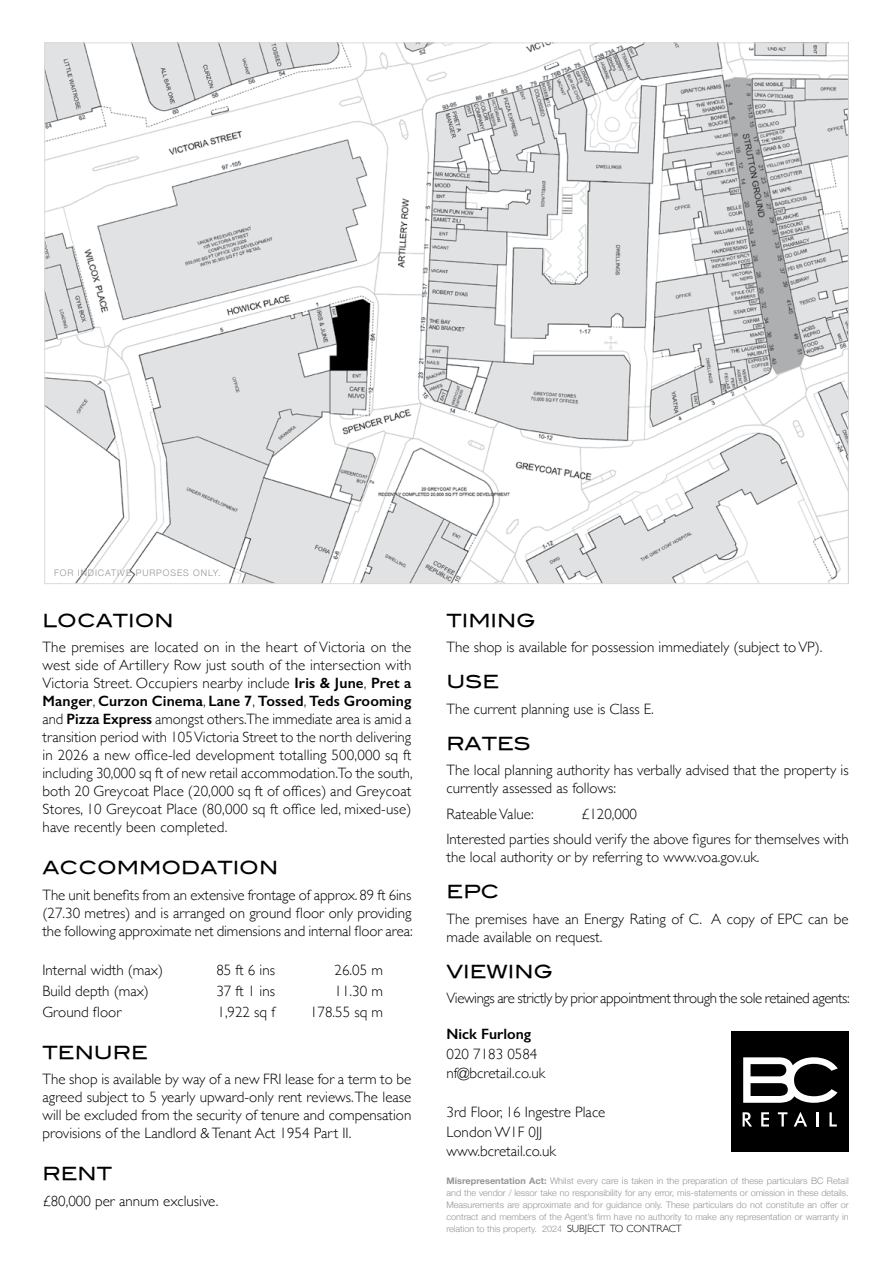
<style>
.page{position:relative;width:893px;height:1263px;background:#fff}
.page>*{position:absolute;margin:0;border:0;box-sizing:border-box;transform-origin:0 0}
.t1{font:18px "Blair Md ITCTT Medium";color:#000}
.t2{font:300 15px/18px "Gill Sans";color:#000}
.t3{font:300 15px "Gill Sans";letter-spacing:-.025em;color:#000}
.t4{font:600 15px "Gill Sans";color:#000}
.t5{font:300 9px/12.1px "Helvetica Neue";color:#939598;text-align:justify}
.t6{font:300 9px "Helvetica Neue";letter-spacing:.1em;color:#939598}
.s1{font-weight:600}
.s2{font-weight:700}
.s3{font-family:"Gill Sans";font-size:10.5px;color:#000}
</style>
<div class="page">
<img style="left:46px;top:45px;width:801px;height:537px">
<div style="left:731px;top:1032px;width:118px;height:120px;background:#000"></div>
<svg style="left:743px;top:1057px;width:95px;height:46px"></svg>
<svg style="left:743px;top:1112px;width:9px;height:14px"></svg>
<svg style="left:761px;top:1112px;width:8px;height:14px"></svg>
<svg style="left:778px;top:1112px;width:9px;height:14px"></svg>
<svg style="left:794px;top:1112px;width:13px;height:14px"></svg>
<svg style="left:816px;top:1112px;width:2px;height:14px"></svg>
<svg style="left:829px;top:1112px;width:8px;height:14px"></svg>
<p class="t6" style="left:54px;top:565px;width:168px">FOR INDICATIVE PURPOSES ONLY.</p>
<p class="t1" style="left:43px;top:605px;width:133px">LOCATION</p>
<p class="t2" style="left:43px;top:637px;width:372px;text-align:justify">The premises are located on in the heart of Victoria on the west side of Artillery Row just south of the intersection with Victoria Street. Occupiers nearby include <span class="s1">Iris &amp; June</span>, <span class="s1">Pret a Manger</span>, <span class="s1">Curzon Cinema</span>, <span class="s1">Lane 7</span>, <span class="s1">Tossed</span>, <span class="s1">Teds Grooming </span>and <span class="s1">Pizza Express</span> amongst others.The immediate area is amid a transition period with 105 Victoria Street to the north delivering in 2026 a new office-led development totalling 500,000 sq ft including 30,000 sq ft of new retail accommodation.To the south, both 20 Greycoat Place (20,000 sq ft of offices) and Greycoat Stores, 10 Greycoat Place (80,000 sq ft office led, mixed-use) have recently been completed.</p>
<p class="t1" style="left:43px;top:853px;width:237px">ACCOMMODATION</p>
<p class="t2" style="left:43px;top:885px;width:372px;text-align:justify">The unit benefits from an extensive frontage of approx. 89 ft 6ins (27.30 metres) and is arranged on ground floor only providing the following approximate net dimensions and internal floor area:</p>
<p class="t2" style="left:43px;top:960px;width:122px">Internal width (max)</p>
<p class="t2" style="left:216px;top:960px;width:60px">85 ft 6 ins</p>
<p class="t2" style="left:335px;top:960px;width:50px">26.05 m</p>
<p class="t2" style="left:43px;top:981px;width:108px">Build depth (max)</p>
<p class="t2" style="left:216px;top:981px;width:60px">37 ft 1 ins</p>
<p class="t2" style="left:335px;top:981px;width:50px">11.30 m</p>
<p class="t2" style="left:43px;top:1002px;width:80px">Ground floor</p>
<p class="t2" style="left:217px;top:1002px;width:59px">1,922 sq f</p>
<p class="t2" style="left:310px;top:1002px;width:75px">178.55 sq m</p>
<p class="t1" style="left:43px;top:1037px;width:107px">TENURE</p>
<p class="t2" style="left:43px;top:1069px;width:370px;text-align:justify">The shop is available by way of a new FRI lease for a term to be agreed subject to 5 yearly upward-only rent reviews. The lease will be excluded from the security of tenure and compensation provisions of the Landlord &amp; Tenant Act 1954 Part II.</p>
<p class="t1" style="left:43px;top:1159px;width:71px">RENT</p>
<p class="t2" style="left:43px;top:1191px;width:178px">£80,000 per annum exclusive.</p>
<p class="t1" style="left:446px;top:605px;width:91px">TIMING</p>
<p class="t2" style="left:446px;top:637px;width:378px">The shop is available for possession immediately (subject to VP).</p>
<p class="t1" style="left:446px;top:667px;width:54px">USE</p>
<p class="t2" style="left:446px;top:699px;width:209px">The current planning use is Class E.</p>
<p class="t1" style="left:446px;top:728px;width:86px">RATES</p>
<p class="t2" style="left:446px;top:760px;width:404px">The local planning authority has verbally advised that the property is currently assessed as follows:</p>
<p class="t2" style="left:446px;top:804px;width:89px">Rateable Value:</p>
<p class="t2" style="left:446px;top:800px;width:404px;line-height:25.5px;text-indent:135px">£120,000<br>Interested parties should verify the above figures for themselves with</p>
<p class="t2" style="left:446px;top:847px;width:314px">the local authority or by referring to www.voa.gov.uk.</p>
<p class="t1" style="left:446px;top:877px;width:54px">EPC</p>
<p class="t2" style="left:446px;top:909px;width:404px">The premises have an Energy Rating of C. A copy of EPC can be made available on request.</p>
<p class="t1" style="left:446px;top:956px;width:108px">VIEWING</p>
<p class="t3" style="left:446px;top:986px;width:405px">Viewings are strictly by prior appointment through the sole retained agents:</p>
<p class="t4" style="left:446px;top:1025px;width:86px">Nick Furlong</p>
<p class="t2" style="left:446px;top:1043px;width:100px;line-height:19.5px">020 7183 0584 nf@bcretail.co.uk</p>
<p class="t2" style="left:446px;top:1102px;width:160px;line-height:19.5px">3rd Floor, 16 Ingestre Place<br>London W1F 0JJ www.bcretail.co.uk</p>
<p class="t5" style="left:446px;top:1174px;width:404px"><span class="s2">Misrepresentation Act:</span> Whilst every care is taken in the preparation of these particulars BC Retail and the vendor / lessor take no responsibility for any error, mis-statements or omission in these details.<br>Measurements are approximate and for guidance only. These particulars do not constitute an offer or contract and members of the Agent’s firm have no authority to make any representation or warranty in relation to this property. 2024 <span class="s3">SUBJECT TO CONTRACT</span></p>
</div>
